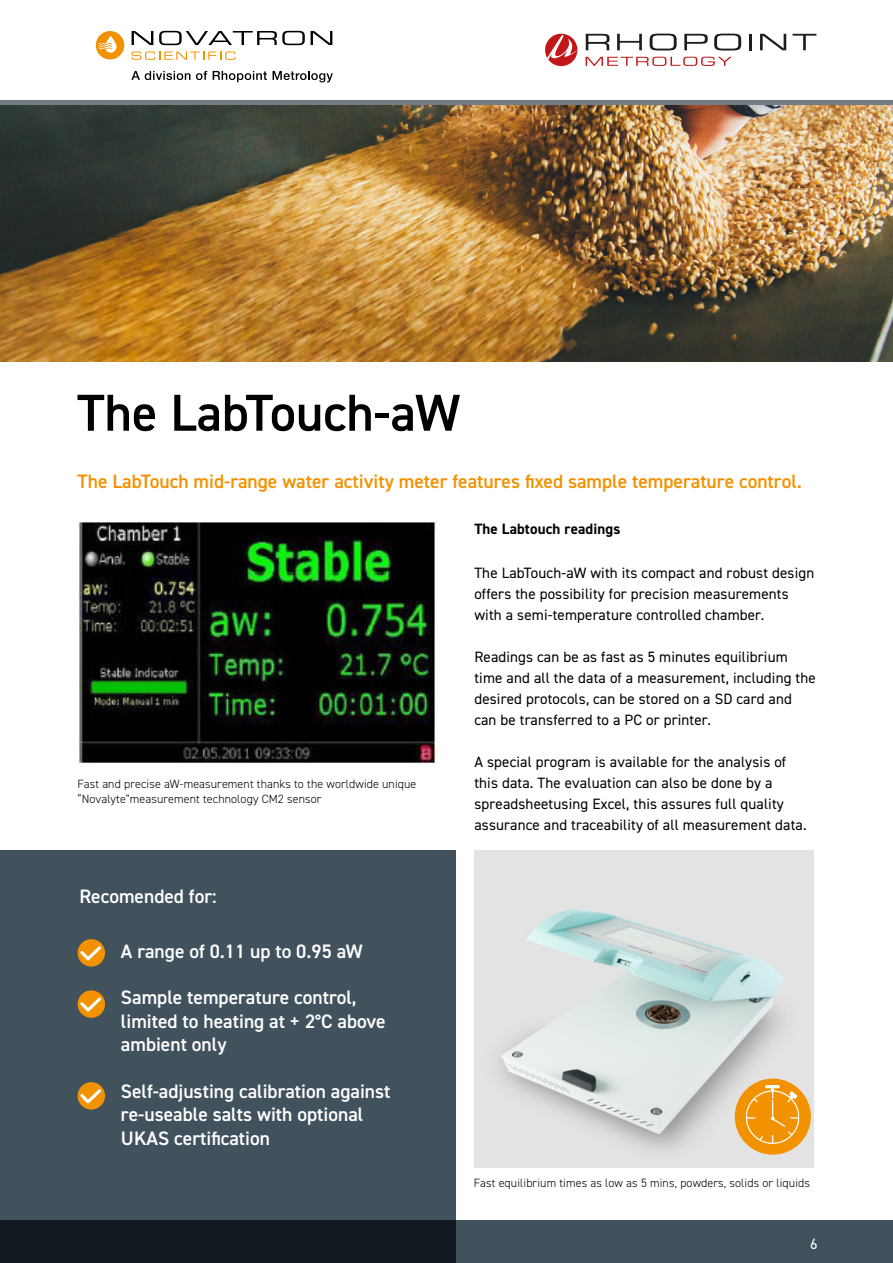
<style>
.page{position:relative;width:893px;height:1263px;background:#fff}
.page>*{position:absolute;margin:0;border:0;box-sizing:border-box;transform-origin:0 0}
.t1{font:600 52.05px "DIN2014";color:#000}
.t2{font:600 19.5px/23.4px "DIN2014";color:#fff}
.t3{font:600 19.5px "DIN2014";color:#f39200}
.t4{font:15px/21px "DIN2014";letter-spacing:.01em;color:#000}
.t5{font:700 15px "DIN2014";letter-spacing:.01em;color:#000}
.t6{font:15px "DIN2014";color:#fff}
.t7{font:300 12px/14.4px "DIN2014";letter-spacing:.01em;color:#000}
</style>
<div class="page">
<div style="left:0;top:100px;width:893px;height:6px;background:#747b83"></div>
<svg style="left:132px;top:31px;width:21px;height:14px"></svg>
<svg style="left:159px;top:31px;width:146px;height:14px"></svg>
<svg style="left:311px;top:31px;width:21px;height:14px"></svg>
<svg style="left:132px;top:51px;width:103px;height:9px"></svg>
<div style="left:96px;top:31px;width:28px;height:28px;background:#f39200;border-radius:50%"></div>
<svg style="left:99px;top:36px;width:18px;height:17px"></svg>
<svg style="left:131px;top:71px;width:59px;height:9px"></svg>
<svg style="left:196px;top:71px;width:11px;height:9px"></svg>
<svg style="left:213px;top:71px;width:54px;height:11px"></svg>
<svg style="left:273px;top:71px;width:60px;height:11px"></svg>
<svg style="left:586px;top:34px;width:23px;height:16px"></svg>
<svg style="left:617px;top:34px;width:25px;height:16px"></svg>
<svg style="left:650px;top:34px;width:27px;height:17px"></svg>
<svg style="left:684px;top:34px;width:24px;height:16px"></svg>
<svg style="left:714px;top:34px;width:27px;height:17px"></svg>
<hr style="left:749px;top:34px;width:3px;height:16px;background:#1d1e1c">
<svg style="left:760px;top:34px;width:26px;height:16px"></svg>
<svg style="left:792px;top:34px;width:24px;height:16px"></svg>
<div style="left:545px;top:34px;width:32px;height:32px;background:#c21718;border-radius:50%"></div>
<svg style="left:547px;top:35px;width:29px;height:25px"></svg>
<svg style="left:586px;top:57px;width:146px;height:9px"></svg>
<div style="left:0;top:850px;width:455px;height:413px;background:#42525c"></div>
<svg style="left:0;top:1220px;width:893px;height:43px;background:#28353d"></svg>
<img style="left:475px;top:850px;width:339px;height:318px">
<img style="left:0;top:105px;width:893px;height:256px">
<div style="left:78px;top:939px;width:27px;height:27px;background:#f39200;border-radius:50%"></div>
<svg style="left:80px;top:946px;width:21px;height:14px"></svg>
<div style="left:735px;top:1078px;width:76px;height:77px;background:#f39200;border-radius:50%"></div>
<svg style="left:746px;top:1085px;width:53px;height:59px"></svg>
<div style="left:78px;top:990px;width:27px;height:28px;background:#f39200;border-radius:50%"></div>
<svg style="left:80px;top:997px;width:21px;height:14px"></svg>
<div style="left:78px;top:1082px;width:27px;height:27px;background:#f39200;border-radius:50%"></div>
<svg style="left:80px;top:1089px;width:21px;height:14px"></svg>
<img style="left:78px;top:522px;width:359px;height:243px">
<h1 class="t1" style="left:77px;top:388px;width:385px">The LabTouch-aW</h1>
<h2 class="t3" style="left:78px;top:472px;width:726px">The LabTouch mid-range water activity meter features fixed sample temperature control.</h2>
<p class="t5" style="left:474px;top:523px;width:148px">The Labtouch readings</p>
<p class="t4" style="left:474px;top:563px;width:341px">The LabTouch-aW with its compact and robust design offers the possibility for precision measurements with a semi-temperature controlled chamber.</p>
<p class="t4" style="left:474px;top:647px;width:343px">Readings can be as fast as 5 minutes equilibrium time and all the data of a measurement, including the desired protocols, can be stored on a SD card and can be transferred to a PC or printer.</p>
<p class="t4" style="left:474px;top:752px;width:334px">A special program is available for the analysis of this data. The evaluation can also be done by a spreadsheetusing Excel, this assures full quality assurance and traceability of all measurement data.</p>
<p class="t7" style="left:78px;top:778px;width:340px">Fast and precise aW-measurement thanks to the worldwide unique “Novalyte”measurement technology CM2 sensor</p>
<h2 class="t2" style="left:80px;top:886px;width:139px">Recomended for:</h2>
<h2 class="t2" style="left:121px;top:940px;width:243px">A range of 0.11 up to 0.95 aW</h2>
<h2 class="t2" style="left:121px;top:987px;width:266px">Sample temperature control, limited to heating at + 2°C above ambient only</h2>
<h2 class="t2" style="left:121px;top:1080px;width:271px">Self-adjusting calibration against re-useable salts with optional<br>UKAS certification</h2>
<p class="t7" style="left:474px;top:1177px;width:338px">Fast equilibrium times as low as 5 mins, powders, solids or liquids</p>
<p class="t6" style="left:810px;top:1236px;width:9px">6</p>
</div>
